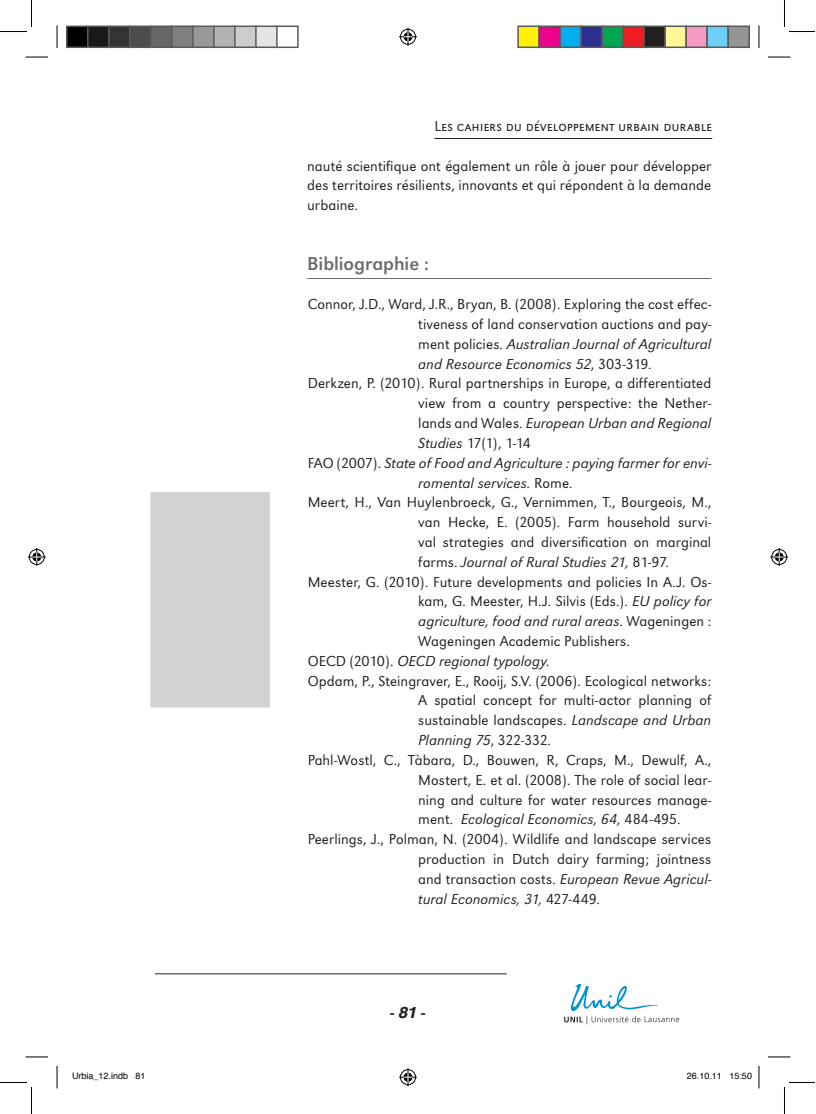
<style>
.page{position:relative;width:816px;height:1114px;background:#fff}
.page>*{position:absolute;margin:0;border:0;box-sizing:border-box;transform-origin:0 0}
.t1{font:19.5px "URW Grotesk T";letter-spacing:-.005em;color:#6c6d70}
.t2{font:italic 500 16.5px "URW Grotesk T";color:#231f20}
.t3{font:300 15px/19.8px "URW Grotesk T";letter-spacing:.005em;color:#231f20;text-align:justify}
.t4{font:italic 300 15px "URW Grotesk T";color:#231f20}
.t5{font:300 15px "URW Grotesk SCT";letter-spacing:.005em;color:#231f20}
.t6{font:9px "Helvetica";color:#000}
.s1{font-style:normal}
.s2{font-style:italic}
</style>
<div class="page">
<hr style="left:434px;top:138px;width:278px;height:1px;background:#231f20">
<svg style="left:564px;top:984px;width:116px;height:41px"></svg>
<div style="left:151px;top:492px;width:119px;height:215px;background:#d1d2d4"></div>
<hr style="left:155px;top:973px;width:352px;height:1px;background:#231f20">
<hr style="left:307px;top:278px;width:404px;height:1px;background:#6c6d70">
<svg style="left:26px;top:57px;width:22px;height:1px"></svg>
<svg style="left:768px;top:57px;width:22px;height:1px"></svg>
<svg style="left:26px;top:1056px;width:22px;height:1px"></svg>
<svg style="left:768px;top:1056px;width:22px;height:1px"></svg>
<svg style="left:57px;top:26px;width:1px;height:22px"></svg>
<svg style="left:57px;top:1066px;width:1px;height:22px"></svg>
<svg style="left:758px;top:26px;width:1px;height:22px"></svg>
<svg style="left:758px;top:1066px;width:1px;height:22px"></svg>
<svg style="left:0;top:0;width:32px;height:32px"></svg>
<svg style="left:0;top:1082px;width:32px;height:31px"></svg>
<svg style="left:784px;top:0;width:30px;height:32px"></svg>
<svg style="left:784px;top:1082px;width:30px;height:31px"></svg>
<svg style="left:399px;top:28px;width:18px;height:18px"></svg>
<svg style="left:399px;top:1068px;width:18px;height:17px"></svg>
<svg style="left:28px;top:548px;width:18px;height:18px"></svg>
<svg style="left:770px;top:548px;width:18px;height:18px"></svg>
<div style="left:67px;top:26px;width:21px;height:21px;background:#000"></div>
<div style="left:66px;top:26px;width:23px;height:22px;border:2px solid #595959"></div>
<div style="left:88px;top:26px;width:21px;height:21px;background:#191919"></div>
<div style="left:87px;top:26px;width:23px;height:22px;border:2px solid #595959"></div>
<div style="left:109px;top:26px;width:21px;height:21px;background:#333"></div>
<div style="left:108px;top:26px;width:23px;height:22px;border:2px solid #595959"></div>
<div style="left:130px;top:26px;width:21px;height:21px;background:#4c4c4c"></div>
<div style="left:129px;top:26px;width:23px;height:22px;border:2px solid #595959"></div>
<div style="left:151px;top:26px;width:21px;height:21px;background:#666"></div>
<div style="left:150px;top:26px;width:23px;height:22px;border:2px solid #595959"></div>
<div style="left:172px;top:26px;width:21px;height:21px;background:#7f7f7f"></div>
<div style="left:171px;top:26px;width:23px;height:22px;border:2px solid #595959"></div>
<div style="left:193px;top:26px;width:21px;height:21px;background:#999"></div>
<div style="left:192px;top:26px;width:23px;height:22px;border:2px solid #595959"></div>
<div style="left:214px;top:26px;width:21px;height:21px;background:#b2b2b2"></div>
<div style="left:213px;top:26px;width:23px;height:22px;border:2px solid #595959"></div>
<div style="left:235px;top:26px;width:21px;height:21px;background:#ccc"></div>
<div style="left:234px;top:26px;width:23px;height:22px;border:2px solid #595959"></div>
<div style="left:256px;top:26px;width:21px;height:21px;background:#e5e5e5"></div>
<div style="left:255px;top:26px;width:23px;height:22px;border:2px solid #595959"></div>
<div style="left:276px;top:26px;width:23px;height:22px;border:2px solid #595959"></div>
<div style="left:518px;top:26px;width:21px;height:21px;background:#fff101"></div>
<div style="left:517px;top:26px;width:23px;height:22px;border:2px solid #595959"></div>
<div style="left:539px;top:26px;width:21px;height:21px;background:#ed028c"></div>
<div style="left:538px;top:26px;width:23px;height:22px;border:2px solid #595959"></div>
<div style="left:560px;top:26px;width:21px;height:21px;background:#00aeef"></div>
<div style="left:559px;top:26px;width:23px;height:22px;border:2px solid #595959"></div>
<div style="left:581px;top:26px;width:21px;height:21px;background:#2e3092"></div>
<div style="left:580px;top:26px;width:23px;height:22px;border:2px solid #595959"></div>
<div style="left:602px;top:26px;width:21px;height:21px;background:#00a54f"></div>
<div style="left:601px;top:26px;width:23px;height:22px;border:2px solid #595959"></div>
<div style="left:623px;top:26px;width:21px;height:21px;background:#ee1d23"></div>
<div style="left:622px;top:26px;width:23px;height:22px;border:2px solid #595959"></div>
<div style="left:644px;top:26px;width:21px;height:21px;background:#231f20"></div>
<div style="left:643px;top:26px;width:23px;height:22px;border:2px solid #595959"></div>
<div style="left:665px;top:26px;width:21px;height:21px;background:#fff79a"></div>
<div style="left:664px;top:26px;width:23px;height:22px;border:2px solid #595959"></div>
<div style="left:686px;top:26px;width:21px;height:21px;background:#f499c2"></div>
<div style="left:685px;top:26px;width:23px;height:22px;border:2px solid #595959"></div>
<div style="left:707px;top:26px;width:21px;height:21px;background:#6bcff6"></div>
<div style="left:706px;top:26px;width:23px;height:22px;border:2px solid #595959"></div>
<div style="left:728px;top:26px;width:21px;height:21px;background:#939598"></div>
<div style="left:727px;top:26px;width:23px;height:22px;border:2px solid #595959"></div>
<p class="t5" style="left:434px;top:117px;width:279px">Les cahiers du développement urbain durable</p>
<p class="t3" style="left:307px;top:155px;width:405px">nauté scientifique ont également un rôle à jouer pour développer des territoires résilients, innovants et qui répondent à la demande urbaine.</p>
<h1 class="t1" style="left:307px;top:252px;width:123px">Bibliographie :</h1>
<p class="t3" style="left:308px;top:294px;width:405px">Connor, J.D., Ward, J.R., Bryan, B. (2008). Exploring the cost effec-</p>
<p class="t3" style="left:418px;top:314px;width:294px">tiveness of land conservation auctions and pay-</p>
<p class="t4" style="left:418px;top:335px;width:294px"><span class="s1">ment policies.</span> Australian Journal of Agricultural</p>
<p class="t4" style="left:418px;top:355px;width:235px">and Resource Economics 52<span class="s1">, 303-319.</span></p>
<p class="t3" style="left:308px;top:373px;width:405px">Derkzen, P. (2010). Rural partnerships in Europe, a differentiated</p>
<p class="t3" style="left:418px;top:393px;width:294px">view from a country perspective: the Nether-</p>
<p class="t4" style="left:418px;top:414px;width:294px"><span class="s1">lands and Wales.</span> European Urban and Regional</p>
<p class="t3" style="left:418px;top:433px;width:114px"><span class="s2">Studies</span> 17(1), 1-14</p>
<p class="t4" style="left:308px;top:454px;width:405px"><span class="s1">FAO (2007).</span> State of Food and Agriculture : paying farmer for envi-</p>
<p class="t4" style="left:418px;top:473px;width:156px">romental services. <span class="s1">Rome.</span></p>
<p class="t3" style="left:308px;top:492px;width:405px">Meert, H., Van Huylenbroeck, G., Vernimmen, T., Bourgeois, M.,</p>
<p class="t3" style="left:418px;top:512px;width:294px">van Hecke, E. (2005). Farm household survi-</p>
<p class="t3" style="left:418px;top:532px;width:294px">val strategies and diversification on marginal</p>
<p class="t4" style="left:418px;top:553px;width:252px"><span class="s1">farms.</span> Journal of Rural Studies 21, <span class="s1">81-97.</span></p>
<p class="t3" style="left:308px;top:571px;width:405px">Meester, G. (2010). Future developments and policies In A.J. Os-</p>
<p class="t3" style="left:418px;top:591px;width:294px">kam, G. Meester, H.J. Silvis (Eds.). <span class="s2">EU policy for</span></p>
<p class="t4" style="left:418px;top:612px;width:294px">agriculture, food and rural areas<span class="s1">. Wageningen :</span></p>
<p class="t3" style="left:418px;top:631px;width:213px">Wageningen Academic Publishers.</p>
<p class="t4" style="left:308px;top:652px;width:243px"><span class="s1">OECD (2010).</span> OECD regional typology.</p>
<p class="t3" style="left:308px;top:670px;width:405px">Opdam, P., Steingraver, E., Rooij, S.V. (2006). Ecological networks:</p>
<p class="t3" style="left:418px;top:690px;width:294px">A spatial concept for multi-actor planning of</p>
<p class="t3" style="left:418px;top:710px;width:294px">sustainable landscapes. <span class="s2">Landscape and Urban</span></p>
<p class="t4" style="left:418px;top:731px;width:134px">Planning 75<span class="s1">, 322-332.</span></p>
<p class="t3" style="left:308px;top:749px;width:405px">Pahl-Wostl, C., Tàbara, D., Bouwen, R, Craps, M., Dewulf, A.,</p>
<p class="t3" style="left:418px;top:769px;width:294px">Mostert, E. et al. (2008). The role of social lear-</p>
<p class="t3" style="left:418px;top:789px;width:294px">ning and culture for water resources manage-</p>
<p class="t4" style="left:418px;top:810px;width:263px"><span class="s1">ment.</span> Ecological Economics, 64, <span class="s1">484-495.</span></p>
<p class="t3" style="left:308px;top:829px;width:405px">Peerlings, J., Polman, N. (2004). Wildlife and landscape services</p>
<p class="t3" style="left:418px;top:848px;width:294px">production in Dutch dairy farming; jointness</p>
<p class="t4" style="left:418px;top:869px;width:295px"><span class="s1">and transaction costs.</span> European Revue Agricul-</p>
<p class="t4" style="left:418px;top:889px;width:183px">tural Economics, 31, <span class="s1">427-449.</span></p>
<p class="t2" style="left:390px;top:1002px;width:37px">- 81 -</p>
<p class="t6" style="left:72px;top:1072px;width:75px">Urbia_12.indb 81</p>
<p class="t6" style="left:687px;top:1072px;width:67px">26.10.11 15:50</p>
</div>
